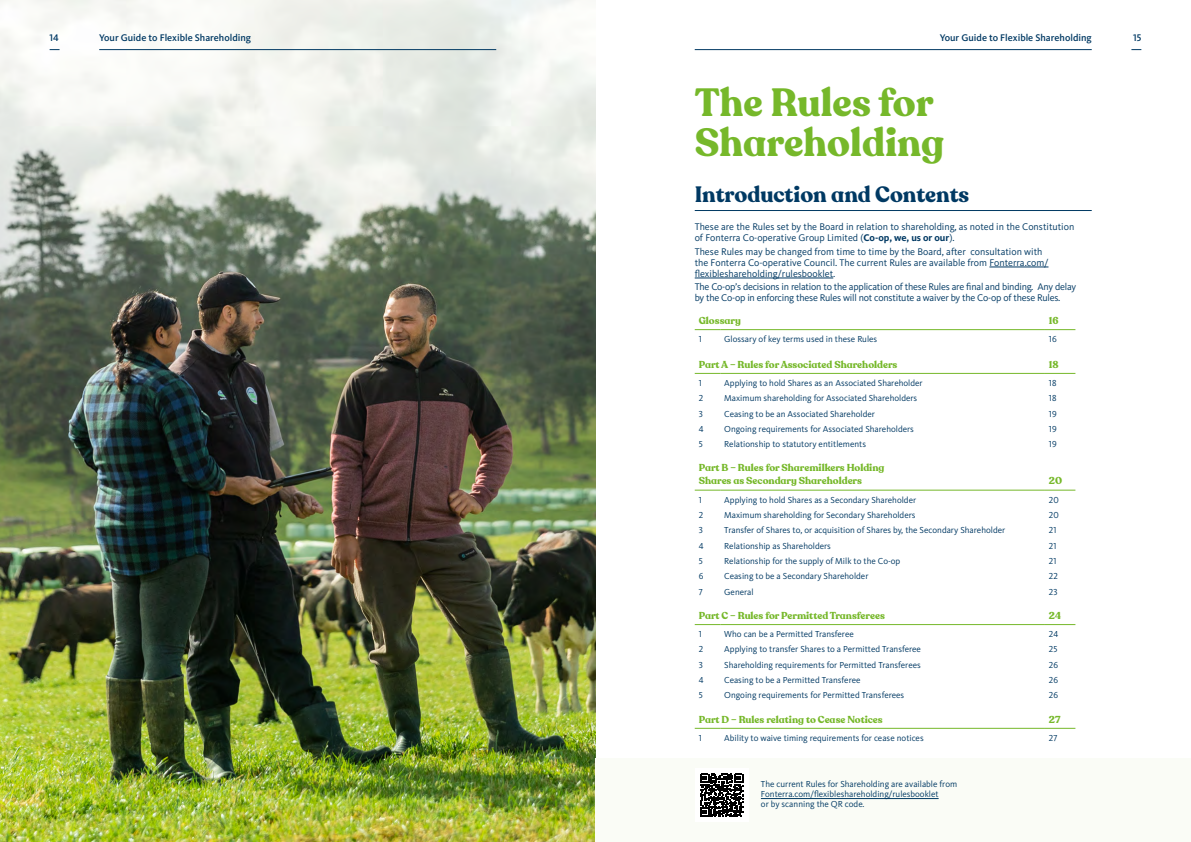
<style>
.page{position:relative;width:1191px;height:842px;background:#fff}
.page>*{position:absolute;margin:0;border:0;box-sizing:border-box;transform-origin:0 0}
.t1{font:700 39px/40px "Recoleta Alt";color:#76b82a}
.t2{font:700 22px "Recoleta Alt";color:#003963}
.t3{font:10px/11px "Kievit Pro";color:#003963}
.t4{font:700 10px/13px "Recoleta Alt";color:#76b82a}
.t5{font:10px/11px "Kievit Pro";letter-spacing:-.02em;color:#003963}
.t6{font:500 10px "Kievit Pro";color:#003963}
.t7{font:9px/10px "Kievit Pro";color:#003963}
.s1{font-weight:700}
</style>
<div class="page">
<img style="left:0;top:0;width:595px;height:842px">
<div style="left:595px;top:758px;width:596px;height:84px;background:#fafcf6"></div>
<hr style="left:694px;top:49px;width:397px;height:1px;background:#003963">
<hr style="left:99px;top:49px;width:397px;height:1px;background:#003963">
<hr style="left:694px;top:210px;width:397px;height:1px;background:#003963">
<hr style="left:989px;top:267px;width:59px;height:1px;background:#003963">
<hr style="left:694px;top:278px;width:139px;height:1px;background:#003963">
<svg style="left:694px;top:330px;width:381px;height:398px"></svg>
<svg style="left:1045px;top:491px;width:30px;height:106px"></svg>
<svg style="left:694px;top:329px;width:26px;height:1px"></svg>
<hr style="left:720px;top:329px;width:325px;height:1px;background:#76b82a">
<hr style="left:1045px;top:329px;width:30px;height:1px;background:#76b82a">
<svg style="left:694px;top:373px;width:26px;height:1px"></svg>
<hr style="left:720px;top:373px;width:325px;height:1px;background:#76b82a">
<hr style="left:1045px;top:373px;width:30px;height:1px;background:#76b82a">
<svg style="left:694px;top:490px;width:26px;height:1px"></svg>
<hr style="left:720px;top:490px;width:325px;height:1px;background:#76b82a">
<hr style="left:1045px;top:490px;width:30px;height:1px;background:#76b82a">
<svg style="left:694px;top:624px;width:26px;height:1px"></svg>
<hr style="left:720px;top:624px;width:325px;height:1px;background:#76b82a">
<hr style="left:1045px;top:624px;width:30px;height:1px;background:#76b82a">
<svg style="left:694px;top:728px;width:26px;height:1px"></svg>
<hr style="left:720px;top:728px;width:325px;height:1px;background:#76b82a">
<hr style="left:1045px;top:728px;width:30px;height:1px;background:#76b82a">
<div style="left:694px;top:768px;width:54px;height:54px;background:#fff"></div>
<svg style="left:700px;top:773px;width:43px;height:44px"></svg>
<hr style="left:761px;top:798px;width:177px;height:1px;background:#003963">
<p class="t6" style="left:50px;top:32px;width:11px">14</p>
<p class="t6" style="left:99px;top:32px;width:153px">Your Guide to Flexible Shareholding</p>
<p class="t6" style="left:940px;top:32px;width:153px">Your Guide to Flexible Shareholding</p>
<p class="t6" style="left:1133px;top:32px;width:10px">15</p>
<h1 class="t1" style="left:694px;top:84px;width:251px">The Rules for<br>Shareholding</h1>
<h2 class="t2" style="left:694px;top:180px;width:276px">Introduction and Contents</h2>
<p class="t3" style="left:694px;top:221px;width:381px">These are the Rules set by the Board in relation to shareholding, as noted in the Constitution of Fonterra Co-operative Group Limited (<span class="s1">Co-op, we, us or our</span>).</p>
<p class="t3" style="left:694px;top:246px;width:355px">These Rules may be changed from time to time by the Board, after consultation with the Fonterra Co-operative Council. The current Rules are available from Fonterra.com/ flexibleshareholding/rulesbooklet.</p>
<p class="t5" style="left:694px;top:282px;width:383px">The Co-op’s decisions in relation to the application of these Rules are final and binding. Any delay by the Co-op in enforcing these Rules will not constitute a waiver by the Co-op of these Rules.</p>
<p class="t4" style="left:698px;top:314px;width:44px">Glossary</p>
<p class="t4" style="left:1049px;top:314px;width:11px">16</p>
<p class="t7" style="left:698px;top:334px;width:5px">1</p>
<p class="t7" style="left:724px;top:334px;width:154px">Glossary of key terms used in these Rules</p>
<p class="t7" style="left:1049px;top:334px;width:9px">16</p>
<p class="t4" style="left:698px;top:358px;width:200px">Part A – Rules for Associated Shareholders</p>
<p class="t4" style="left:1049px;top:358px;width:11px">18</p>
<p class="t7" style="left:698px;top:378px;width:5px">1</p>
<p class="t7" style="left:724px;top:378px;width:200px">Applying to hold Shares as an Associated Shareholder</p>
<p class="t7" style="left:1049px;top:378px;width:9px">18</p>
<p class="t7" style="left:698px;top:393px;width:6px">2</p>
<p class="t7" style="left:724px;top:393px;width:194px">Maximum shareholding for Associated Shareholders</p>
<p class="t7" style="left:1049px;top:393px;width:9px">18</p>
<p class="t7" style="left:698px;top:408px;width:6px">3</p>
<p class="t7" style="left:724px;top:408px;width:152px">Ceasing to be an Associated Shareholder</p>
<p class="t7" style="left:1049px;top:408px;width:9px">19</p>
<p class="t7" style="left:698px;top:424px;width:6px">4</p>
<p class="t7" style="left:724px;top:424px;width:191px">Ongoing requirements for Associated Shareholders</p>
<p class="t7" style="left:1049px;top:424px;width:9px">19</p>
<p class="t7" style="left:698px;top:439px;width:5px">5</p>
<p class="t7" style="left:724px;top:439px;width:143px">Relationship to statutory entitlements</p>
<p class="t7" style="left:1049px;top:439px;width:9px">19</p>
<p class="t4" style="left:698px;top:462px;width:187px">Part B – Rules for Sharemilkers Holding<br>Shares as Secondary Shareholders</p>
<p class="t4" style="left:1049px;top:475px;width:15px">20</p>
<p class="t7" style="left:698px;top:495px;width:5px">1</p>
<p class="t7" style="left:724px;top:495px;width:193px">Applying to hold Shares as a Secondary Shareholder</p>
<p class="t7" style="left:1049px;top:495px;width:11px">20</p>
<p class="t7" style="left:698px;top:510px;width:6px">2</p>
<p class="t7" style="left:724px;top:510px;width:193px">Maximum shareholding for Secondary Shareholders</p>
<p class="t7" style="left:1049px;top:510px;width:11px">20</p>
<p class="t7" style="left:698px;top:525px;width:6px">3</p>
<p class="t7" style="left:724px;top:525px;width:282px">Transfer of Shares to, or acquisition of Shares by, the Secondary Shareholder</p>
<p class="t7" style="left:1049px;top:525px;width:9px">21</p>
<p class="t7" style="left:698px;top:541px;width:6px">4</p>
<p class="t7" style="left:724px;top:541px;width:108px">Relationship as Shareholders</p>
<p class="t7" style="left:1049px;top:541px;width:9px">21</p>
<p class="t7" style="left:698px;top:556px;width:5px">5</p>
<p class="t7" style="left:724px;top:556px;width:178px">Relationship for the supply of Milk to the Co-op</p>
<p class="t7" style="left:1049px;top:556px;width:9px">21</p>
<p class="t7" style="left:698px;top:571px;width:6px">6</p>
<p class="t7" style="left:724px;top:571px;width:146px">Ceasing to be a Secondary Shareholder</p>
<p class="t7" style="left:1049px;top:571px;width:10px">22</p>
<p class="t7" style="left:698px;top:587px;width:6px">7</p>
<p class="t7" style="left:724px;top:587px;width:31px">General</p>
<p class="t7" style="left:1049px;top:587px;width:10px">23</p>
<p class="t4" style="left:698px;top:609px;width:188px">Part C – Rules for Permitted Transferees</p>
<p class="t4" style="left:1049px;top:609px;width:14px">24</p>
<p class="t7" style="left:698px;top:629px;width:5px">1</p>
<p class="t7" style="left:724px;top:629px;width:131px">Who can be a Permitted Transferee</p>
<p class="t7" style="left:1049px;top:629px;width:11px">24</p>
<p class="t7" style="left:698px;top:644px;width:6px">2</p>
<p class="t7" style="left:724px;top:644px;width:198px">Applying to transfer Shares to a Permitted Transferee</p>
<p class="t7" style="left:1049px;top:644px;width:10px">25</p>
<p class="t7" style="left:698px;top:660px;width:6px">3</p>
<p class="t7" style="left:724px;top:660px;width:198px">Shareholding requirements for Permitted Transferees</p>
<p class="t7" style="left:1049px;top:660px;width:11px">26</p>
<p class="t7" style="left:698px;top:675px;width:6px">4</p>
<p class="t7" style="left:724px;top:675px;width:138px">Ceasing to be a Permitted Transferee</p>
<p class="t7" style="left:1049px;top:675px;width:11px">26</p>
<p class="t7" style="left:698px;top:690px;width:5px">5</p>
<p class="t7" style="left:724px;top:690px;width:181px">Ongoing requirements for Permitted Transferees</p>
<p class="t7" style="left:1049px;top:690px;width:11px">26</p>
<p class="t4" style="left:698px;top:713px;width:185px">Part D – Rules relating to Cease Notices</p>
<p class="t4" style="left:1049px;top:713px;width:13px">27</p>
<p class="t7" style="left:698px;top:733px;width:5px">1</p>
<p class="t7" style="left:724px;top:733px;width:201px">Ability to waive timing requirements for cease notices</p>
<p class="t7" style="left:1049px;top:733px;width:10px">27</p>
<p class="t7" style="left:761px;top:779px;width:198px">The current Rules for Shareholding are available from<br>Fonterra.com/flexibleshareholding/rulesbooklet<br>or by scanning the QR code.</p>
</div>
